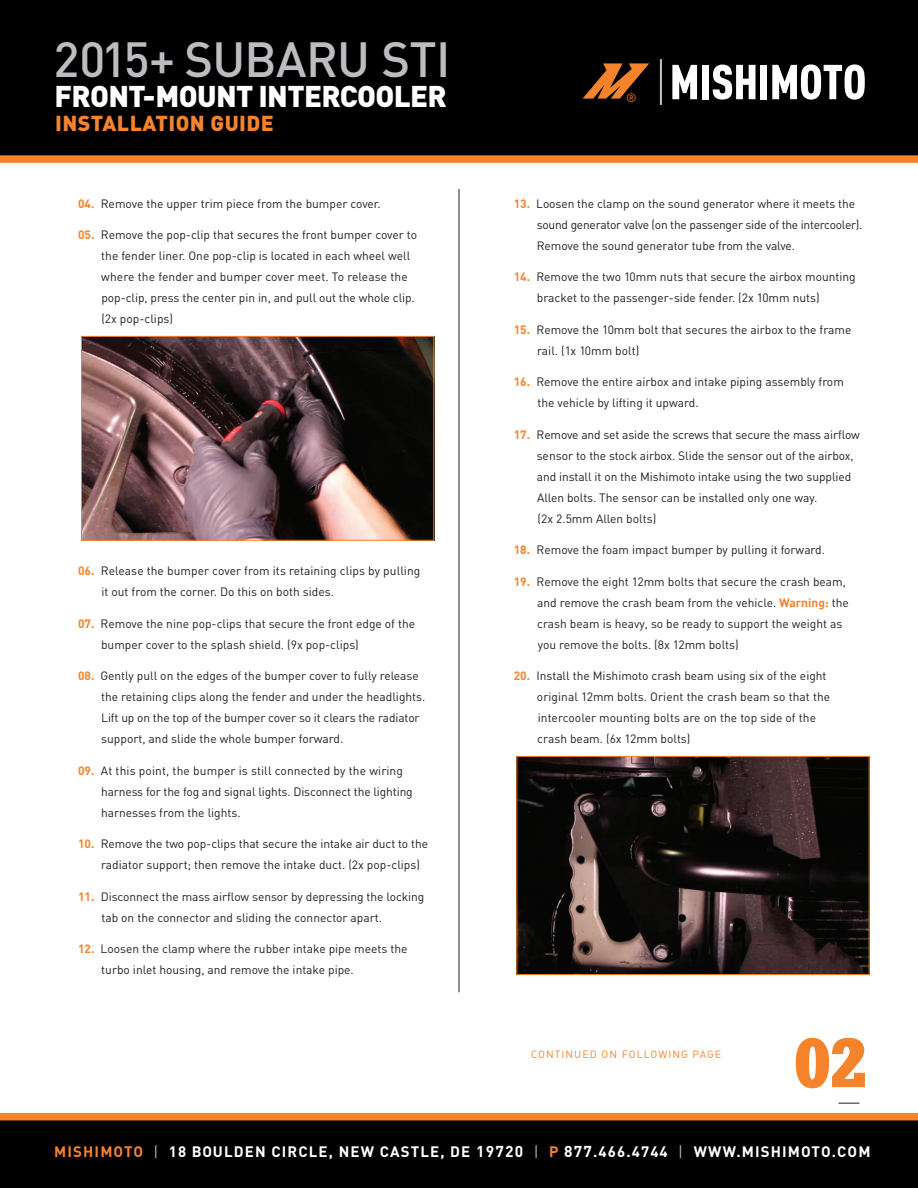
<style>
.page{position:relative;width:918px;height:1188px;background:#fff}
.page>*{position:absolute;margin:0;border:0;box-sizing:border-box;transform-origin:0 0}
.t1{font:72px "URW Egyptienne T Bold Extr Narr";color:#f5832c}
.t2{font:500 48.75px "DIN";letter-spacing:-.015em;color:#bcbdc0}
.t3{font:900 29.7px "DIN";letter-spacing:-.025em;color:#fff}
.t4{font:900 21.45px "DIN";letter-spacing:.02em;color:#f5832c}
.t5{font:700 15px "DIN";letter-spacing:.075em;color:#fff}
.t6{font:12px/21px "DIN";color:#231f20}
.t7{font:12px "DIN";color:#f5832c}
.t8{font:10.5px "DIN Regular Alternate";letter-spacing:.1em;color:#f5832c}
.s1{font-weight:700;color:#f5832c}
.s2{color:#f58425}
.s3{font-weight:400;color:#bcbdc0}
.s4{font-size:15.6px}
.s5{color:#f5832c}
</style>
<div class="page">
<div style="left:0;top:0;width:918px;height:163px;background:#000001"></div>
<svg style="left:839px;top:1103px;width:21px;height:1px"></svg>
<hr style="left:459px;top:189px;width:1px;height:803px;background:#231f20">
<svg style="left:672px;top:65px;width:25px;height:34px"></svg>
<div style="left:702px;top:65px;width:7px;height:34px;background:#fff"></div>
<svg style="left:713px;top:65px;width:43px;height:35px"></svg>
<div style="left:760px;top:65px;width:7px;height:34px;background:#fff"></div>
<svg style="left:772px;top:64px;width:93px;height:36px"></svg>
<svg style="left:583px;top:63px;width:66px;height:36px;background:#723d15"></svg>
<hr style="left:660px;top:59px;width:2px;height:46px;background:#bcbdc0">
<img style="left:83px;top:338px;width:349px;height:200px">
<div style="left:81px;top:336px;width:353px;height:204px;border:1px solid #f5832c"></div>
<img style="left:519px;top:758px;width:348px;height:215px">
<div style="left:517px;top:756px;width:352px;height:219px;border:1px solid #f5832c"></div>
<svg style="left:0;top:1113px;width:918px;height:75px;background:#180d05"></svg>
<h2 class="t2" style="left:54px;top:29px;width:398px">2015+ SUBARU STI</h2>
<h3 class="t3" style="left:55px;top:76px;width:394px">FRONT-MOUNT INTERCOOLER</h3>
<h3 class="t4" style="left:55px;top:108px;width:220px">INSTALLATION GUIDE</h3>
<p class="t6" style="left:78px;top:193px;width:304px"><span class="s1">04.</span> Remove the upper trim piece from the bumper cover.</p>
<p class="t6" style="left:101px;top:224px;width:317px;text-indent:-23px"><span class="s1">05.</span> Remove the pop-clip that secures the front bumper cover to the fender liner. One pop-clip is located in each wheel well where the fender and bumper cover meet. To release the pop-clip, press the center pin in, and pull out the whole clip. (2x pop-clips)</p>
<p class="t6" style="left:102px;top:560px;width:320px;text-indent:-24px"><span class="s1">06.</span> Release the bumper cover from its retaining clips by pulling it out from the corner. Do this on both sides.</p>
<p class="t6" style="left:101px;top:613px;width:316px;text-indent:-23px"><span class="s1">07.</span> Remove the nine pop-clips that secure the front edge of the bumper cover to the splash shield. (9x pop-clips)</p>
<p class="t6" style="left:101px;top:665px;width:326px;text-indent:-23px"><span class="s1">08.</span> Gently pull on the edges of the bumper cover to fully release the retaining clips along the fender and under the headlights.<br>Lift up on the top of the bumper cover so it clears the radiator support, and slide the whole bumper forward.</p>
<p class="t6" style="left:101px;top:760px;width:313px;text-indent:-23px"><span class="s1">09.</span> At this point, the bumper is still connected by the wiring harness for the fog and signal lights. Disconnect the lighting harnesses from the lights.</p>
<p class="t6" style="left:101px;top:833px;width:329px;text-indent:-23px"><span class="s1">10.</span> Remove the two pop-clips that secure the intake air duct to the radiator support; then remove the intake duct. (2x pop-clips)</p>
<p class="t6" style="left:102px;top:886px;width:324px;text-indent:-24px"><span class="s1">11.</span> Disconnect the mass airflow sensor by depressing the locking tab on the connector and sliding the connector apart.</p>
<p class="t6" style="left:101px;top:938px;width:308px;text-indent:-23px"><span class="s1">12.</span> Loosen the clamp where the rubber intake pipe meets the turbo inlet housing, and remove the intake pipe.</p>
<p class="t7" style="left:626px;top:90px;width:12px">®</p>
<p class="t6" style="left:537px;top:193px;width:327px;text-indent:-23px"><span class="s1">13.</span> Loosen the clamp on the sound generator where it meets the sound generator valve (on the passenger side of the intercooler).<br>Remove the sound generator tube from the valve.</p>
<p class="t6" style="left:537px;top:266px;width:320px;text-indent:-23px"><span class="s1">14.</span> Remove the two 10mm nuts that secure the airbox mounting bracket to the passenger-side fender. (2x 10mm nuts)</p>
<p class="t6" style="left:537px;top:319px;width:316px;text-indent:-23px"><span class="s1">15.</span> Remove the 10mm bolt that secures the airbox to the frame rail. (1x 10mm bolt)</p>
<p class="t6" style="left:537px;top:371px;width:308px;text-indent:-24px"><span class="s1">16.</span> Remove the entire airbox and intake piping assembly from the vehicle by lifting it upward.</p>
<p class="t6" style="left:537px;top:424px;width:325px;text-indent:-23px"><span class="s1">17.</span> Remove and set aside the screws that secure the mass airflow sensor to the stock airbox. Slide the sensor out of the airbox, and install it on the Mishimoto intake using the two supplied Allen bolts. The sensor can be installed only one way.<br>(2x 2.5mm Allen bolts)</p>
<p class="t6" style="left:514px;top:539px;width:313px"><span class="s1">18.</span> Remove the foam impact bumper by pulling it forward.</p>
<p class="t6" style="left:537px;top:571px;width:313px;text-indent:-23px"><span class="s1">19.</span> Remove the eight 12mm bolts that secure the crash beam, and remove the crash beam from the vehicle. <span class="s1">Warning:</span> the crash beam is heavy, so be ready to support the weight as you remove the bolts. (8x 12mm bolts)</p>
<p class="t6" style="left:537px;top:665px;width:295px;text-indent:-23px"><span class="s1">20.</span> Install the Mishimoto crash beam using six of the eight original 12mm bolts. Orient the crash beam so that the intercooler mounting bolts are on the top side of the crash beam. (6x 12mm bolts)</p>
<p class="t8" style="left:531px;top:1047px;width:191px">CONTINUED ON FOLLOWING PAGE</p>
<h1 class="t1" style="left:794px;top:1020px;width:74px">02</h1>
<p class="t5" style="left:42px;top:1142px;width:628px"><span class="s2">MISHIMOTO</span> <span class="s3">|</span> 18 BOULDEN CIRCLE, NEW CASTLE, DE <span class="s4">19720</span> <span class="s3">|</span> <span class="s2">P</span> <span class="s4">1</span>.<span class="s4">877</span>.GOMISHI</p>
<p class="t5" style="left:54px;top:1142px;width:818px"><span class="s5">MISHIMOTO</span> <span class="s3">|</span> 18 BOULDEN CIRCLE, NEW CASTLE, DE <span class="s4">19720</span> <span class="s3">|</span> <span class="s5">P</span> <span class="s4">877</span>.466.4744 <span class="s3">|</span> WWW.MISHIMOTO.COM</p>
</div>
